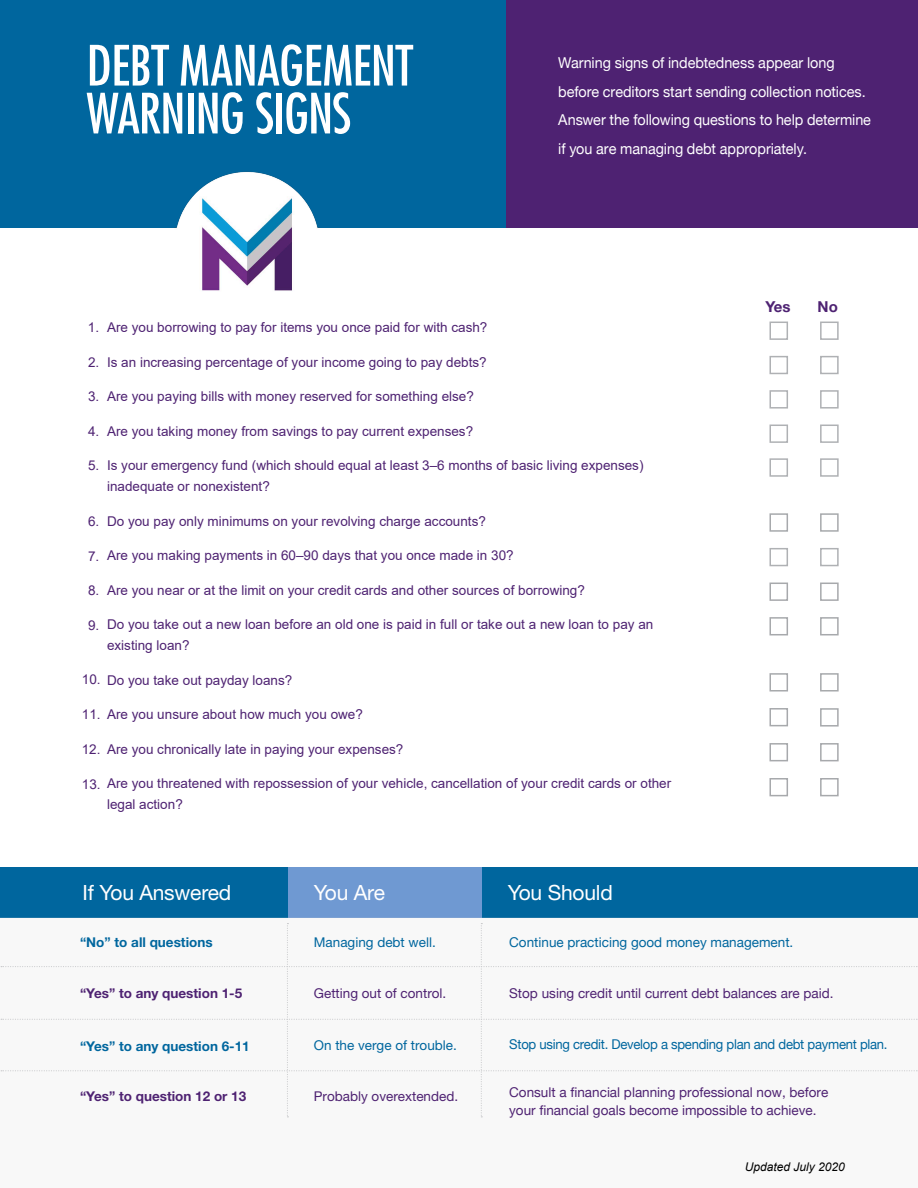
<style>
.page{position:relative;width:918px;height:1188px;background:#fff}
.page>*{position:absolute;margin:0;border:0;box-sizing:border-box;transform-origin:0 0}
.t1{font:condensed 54px/47.8px "Futura";letter-spacing:-.01em;color:#fff}
.t2{font:21px "Helvetica Neue East A";letter-spacing:-.01em;color:#fff}
.t3{font:15px/28.5px "Helvetica Neue";letter-spacing:-.005em;color:#fff;scale:.96 1}
.t4{font:700 15px "Helvetica Neue";color:#4e2272}
.t5{font:13.5px/21px "Arial";color:#4e2272}
.t6{font:13.5px/18px "Helvetica Neue";color:#4e2272}
.t7{font:13.5px "Helvetica Neue";letter-spacing:-.02em;color:#00669e}
.t8{font:700 13.5px "Helvetica Neue East A";color:#4e2272}
.t9{font:13.5px "Helvetica Neue East A";color:#4e2272}
.t10{font:700 13.5px "Helvetica Neue East A";color:#00669e}
.t11{font:13.5px "Helvetica Neue";color:#00669e}
.t12{font:13.5px "Helvetica Neue East A";color:#00669e}
.t13{font:italic 12px "Arial";color:#000}
</style>
<div class="page">
<img style="left:0;top:867px;width:917px;height:50px">
<img style="left:0;top:1px;width:918px;height:226px">
<div style="left:1px;top:917px;width:917px;height:271px;background:#f8f8f8"></div>
<svg style="left:1px;top:923px;width:917px;height:194px"></svg>
<div style="left:769px;top:390px;width:19px;height:19px;border:2px solid #afb1b4"></div>
<div style="left:820px;top:390px;width:19px;height:19px;border:2px solid #afb1b4"></div>
<div style="left:769px;top:425px;width:19px;height:18px;border:2px solid #afb1b4"></div>
<div style="left:820px;top:425px;width:19px;height:18px;border:2px solid #afb1b4"></div>
<div style="left:769px;top:458px;width:19px;height:19px;border:2px solid #afb1b4"></div>
<div style="left:820px;top:458px;width:19px;height:19px;border:2px solid #afb1b4"></div>
<div style="left:769px;top:356px;width:19px;height:18px;border:2px solid #afb1b4"></div>
<div style="left:820px;top:356px;width:19px;height:18px;border:2px solid #afb1b4"></div>
<div style="left:769px;top:322px;width:19px;height:18px;border:2px solid #afb1b4"></div>
<div style="left:820px;top:322px;width:19px;height:18px;border:2px solid #afb1b4"></div>
<div style="left:769px;top:617px;width:19px;height:18px;border:2px solid #a7a9ac"></div>
<div style="left:820px;top:617px;width:19px;height:18px;border:2px solid #a7a9ac"></div>
<div style="left:769px;top:673px;width:19px;height:19px;border:2px solid #a7a9ac"></div>
<div style="left:820px;top:673px;width:19px;height:19px;border:2px solid #a7a9ac"></div>
<div style="left:769px;top:708px;width:19px;height:18px;border:2px solid #a7a9ac"></div>
<div style="left:820px;top:708px;width:19px;height:19px;border:2px solid #a7a9ac"></div>
<div style="left:769px;top:548px;width:19px;height:18px;border:2px solid #afb1b4"></div>
<div style="left:820px;top:548px;width:19px;height:18px;border:2px solid #afb1b4"></div>
<div style="left:769px;top:743px;width:19px;height:18px;border:2px solid #a7a9ac"></div>
<div style="left:820px;top:743px;width:19px;height:18px;border:2px solid #a7a9ac"></div>
<div style="left:769px;top:778px;width:19px;height:18px;border:2px solid #a7a9ac"></div>
<div style="left:820px;top:778px;width:19px;height:18px;border:2px solid #a7a9ac"></div>
<div style="left:769px;top:583px;width:19px;height:18px;border:2px solid #a7a9ac"></div>
<div style="left:820px;top:583px;width:19px;height:18px;border:2px solid #a7a9ac"></div>
<div style="left:769px;top:513px;width:19px;height:19px;border:2px solid #a7a9ac"></div>
<div style="left:820px;top:513px;width:19px;height:19px;border:2px solid #a7a9ac"></div>
<img style="left:174px;top:172px;width:145px;height:119px">
<h1 class="t1" style="left:87px;top:41px;width:328px">DEBT MANAGEMENT<br>WARNING SIGNS</h1>
<p class="t3" style="left:558px;top:50px;width:327px">Warning signs of indebtedness appear long before creditors start sending collection notices.<br>Answer the following questions to help determine if you are managing debt appropriately.</p>
<p class="t4" style="left:766px;top:295px;width:27px">Yes</p>
<p class="t4" style="left:818px;top:295px;width:22px">No</p>
<p class="t5" style="left:88px;top:317px;width:13px">1.</p>
<p class="t5" style="left:88px;top:352px;width:13px">2.</p>
<p class="t5" style="left:88px;top:386px;width:13px">3.</p>
<p class="t5" style="left:88px;top:421px;width:13px">4.</p>
<p class="t5" style="left:88px;top:455px;width:13px">5.</p>
<p class="t5" style="left:107px;top:317px;width:382px">Are you borrowing to pay for items you once paid for with cash?</p>
<p class="t5" style="left:107px;top:351px;width:381px">Is an increasing percentage of your income going to pay debts?</p>
<p class="t5" style="left:107px;top:386px;width:368px">Are you paying bills with money reserved for something else?</p>
<p class="t5" style="left:107px;top:420px;width:368px">Are you taking money from savings to pay current expenses?</p>
<p class="t5" style="left:107px;top:455px;width:538px">Is your emergency fund (which should equal at least 3–6 months of basic living expenses) inadequate or nonexistent?</p>
<p class="t5" style="left:107px;top:510px;width:380px">Do you pay only minimums on your revolving charge accounts?</p>
<p class="t5" style="left:107px;top:545px;width:408px">Are you making payments in 60–90 days that you once made in 30?</p>
<p class="t5" style="left:107px;top:579px;width:479px">Are you near or at the limit on your credit cards and other sources of borrowing?</p>
<p class="t5" style="left:107px;top:614px;width:548px">Do you take out a new loan before an old one is paid in full or take out a new loan to pay an existing loan?</p>
<p class="t5" style="left:107px;top:669px;width:187px">Do you take out payday loans?</p>
<p class="t5" style="left:107px;top:704px;width:257px">Are you unsure about how much you owe?</p>
<p class="t5" style="left:107px;top:738px;width:298px">Are you chronically late in paying your expenses?</p>
<p class="t5" style="left:107px;top:773px;width:566px">Are you threatened with repossession of your vehicle, cancellation of your credit cards or other legal action?</p>
<p class="t5" style="left:88px;top:511px;width:13px">6.</p>
<p class="t5" style="left:88px;top:545px;width:13px">7.</p>
<p class="t5" style="left:88px;top:579px;width:13px">8.</p>
<p class="t5" style="left:88px;top:614px;width:13px">9.</p>
<p class="t5" style="left:82px;top:669px;width:20px">10.</p>
<p class="t5" style="left:82px;top:704px;width:20px">11.</p>
<p class="t5" style="left:82px;top:738px;width:20px">12.</p>
<p class="t5" style="left:82px;top:773px;width:20px">13.</p>
<h2 class="t2" style="left:83px;top:880px;width:150px">If You Answered</h2>
<p class="t10" style="left:80px;top:934px;width:134px">“No” to all questions</p>
<p class="t8" style="left:80px;top:984px;width:164px">“Yes” to any question 1-5</p>
<h2 class="t2" style="left:314px;top:880px;width:73px">You Are</h2>
<h2 class="t2" style="left:508px;top:880px;width:107px">You Should</h2>
<p class="t12" style="left:314px;top:934px;width:124px">Managing debt well.</p>
<p class="t9" style="left:314px;top:985px;width:134px">Getting out of control.</p>
<p class="t11" style="left:509px;top:933px;width:286px">Continue practicing good money management.</p>
<p class="t6" style="left:509px;top:985px;width:326px">Stop using credit until current debt balances are paid.</p>
<p class="t12" style="left:314px;top:1037px;width:145px">On the verge of trouble.</p>
<p class="t10" style="left:80px;top:1037px;width:171px">“Yes” to any question 6-11</p>
<p class="t8" style="left:80px;top:1088px;width:168px">“Yes” to question 12 or 13</p>
<p class="t9" style="left:314px;top:1088px;width:146px">Probably overextended.</p>
<p class="t7" style="left:509px;top:1034px;width:380px">Stop using credit. Develop a spending plan and debt payment plan.</p>
<p class="t6" style="left:509px;top:1084px;width:321px">Consult a financial planning professional now, before your financial goals become impossible to achieve.</p>
<p class="t13" style="left:745px;top:1159px;width:102px">Updated July 2020</p>
</div>
